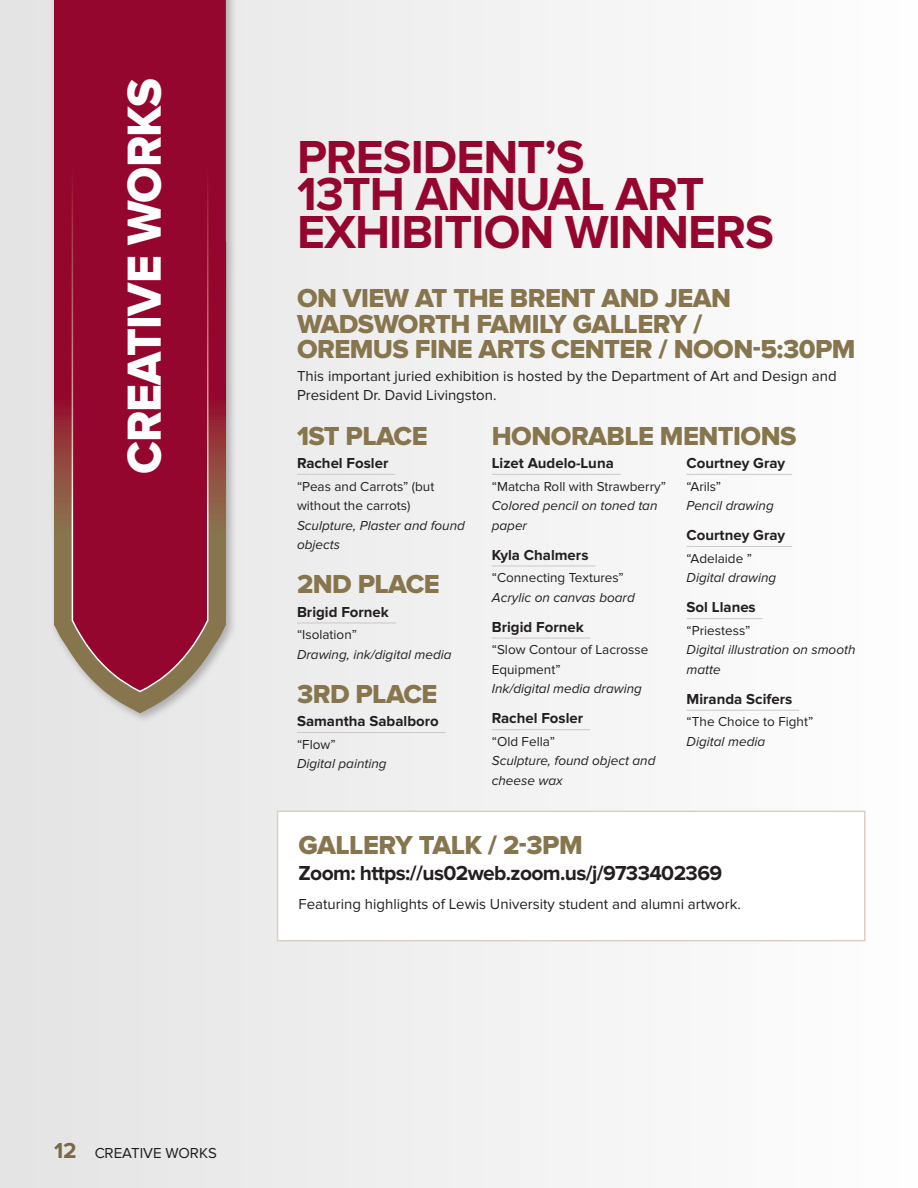
<style>
.page{position:relative;width:918px;height:1188px;background:#fff}
.page>*{position:absolute;margin:0;border:0;box-sizing:border-box;transform-origin:0 0}
.New_Header{font:49.5px "Proxima Nova Extrabld";letter-spacing:-.02em;color:#fff;scale:.96 1}
.Session{font:700 48px/37.5px "Proxima Nova";letter-spacing:-.02em;color:#95062f}
._1st_Place{font:27px/25.5px "Proxima Nova Extrabld";letter-spacing:-.02em;color:#86754d}
._1_Presentation_Name{font:700 21px "Proxima Nova";letter-spacing:-.03em;color:#231f20}
.BODY_LARGER{font:15px/19.5px "Proxima Nova";color:#231f20}
.Student{font:700 15px "Proxima Nova";color:#231f20}
.Art_Winners_-_NEW{font:italic 13.5px/19.5px "Proxima Nova";color:#231f20}
.Art_Winners_-_NEW-2{font:13.5px/19.5px "Proxima Nova";color:#231f20}
.s1{font-style:italic}
.s2{font-style:normal}
.s3{font-weight:700;font-size:22.5px;color:#86754d}
</style>
<div class="page">
<div style="left:0;top:0;width:918px;height:1188px;background:linear-gradient(to right,#e5e4e4,#fefefe)"></div>
<div style="left:49px;top:0;width:188px;height:724px;background:#231f20;opacity:.3"></div>
<svg style="left:54px;top:0;width:172px;height:713px;background:#9e4754"></svg>
<svg style="left:71px;top:0;width:138px;height:693px;background:#981538"></svg>
<hr style="left:297px;top:474px;width:98px;height:1px;background:#cac8c8">
<hr style="left:297px;top:623px;width:99px;height:1px;background:#cac8c8">
<hr style="left:297px;top:732px;width:149px;height:1px;background:#cac8c8">
<hr style="left:492px;top:474px;width:129px;height:1px;background:#cac8c8">
<hr style="left:492px;top:566px;width:103px;height:1px;background:#cac8c8">
<hr style="left:492px;top:638px;width:98px;height:1px;background:#cac8c8">
<hr style="left:492px;top:729px;width:98px;height:1px;background:#cac8c8">
<hr style="left:687px;top:474px;width:105px;height:1px;background:#cac8c8">
<hr style="left:687px;top:546px;width:105px;height:1px;background:#cac8c8">
<hr style="left:687px;top:618px;width:76px;height:1px;background:#cac8c8">
<hr style="left:687px;top:710px;width:112px;height:1px;background:#cac8c8">
<div style="left:278px;top:811px;width:587px;height:130px;background:#fff"></div>
<div style="left:277px;top:811px;width:589px;height:130px;border:2px solid #d9d0c2"></div>
<p class="New_Header" style="left:116px;top:474px;width:414px;rotate:-90deg">CREATIVE WORKS</p>
<p class="Session" style="left:297px;top:139px;width:478px">PRESIDENT’S<br>13TH ANNUAL ART<br>EXHIBITION WINNERS</p>
<p class="_1st_Place" style="left:297px;top:286px;width:560px">ON VIEW AT THE BRENT AND JEAN<br>WADSWORTH FAMILY GALLERY /<br>OREMUS FINE ARTS CENTER / NOON-5:30PM</p>
<p class="BODY_LARGER" style="left:297px;top:366px;width:541px">This important juried exhibition is hosted by the Department of Art and Design and<br>President Dr. David Livingston.</p>
<p class="_1st_Place" style="left:297px;top:424px;width:132px">1ST PLACE</p>
<p class="Student" style="left:297px;top:454px;width:93px">Rachel Fosler</p>
<p class="Art_Winners_-_NEW-2" style="left:297px;top:476px;width:169px">“Peas and Carrots” (but without the carrots)<br><span class="s1">Sculpture, Plaster and found objects</span></p>
<p class="_1st_Place" style="left:297px;top:572px;width:144px">2ND PLACE</p>
<p class="Student" style="left:297px;top:603px;width:93px">Brigid Fornek</p>
<p class="Art_Winners_-_NEW" style="left:297px;top:625px;width:156px"><span class="s2">“Isolation”<br></span>Drawing, ink/digital media</p>
<p class="_1st_Place" style="left:297px;top:682px;width:142px">3RD PLACE</p>
<p class="Student" style="left:297px;top:713px;width:143px">Samantha Sabalboro</p>
<p class="Art_Winners_-_NEW" style="left:297px;top:735px;width:91px"><span class="s2">“Flow”<br></span>Digital painting</p>
<p class="_1st_Place" style="left:492px;top:424px;width:306px">HONORABLE MENTIONS</p>
<p class="Student" style="left:492px;top:454px;width:124px">Lizet Audelo-Luna</p>
<p class="Art_Winners_-_NEW" style="left:492px;top:477px;width:176px"><span class="s2">“Matcha Roll with Strawberry”<br></span>Colored pencil on toned tan paper</p>
<p class="Student" style="left:492px;top:546px;width:98px">Kyla Chalmers</p>
<p class="Art_Winners_-_NEW-2" style="left:492px;top:568px;width:145px">“Connecting Textures”<br><span class="s1">Acrylic on canvas board</span></p>
<p class="Student" style="left:492px;top:618px;width:93px">Brigid Fornek</p>
<p class="Art_Winners_-_NEW-2" style="left:492px;top:640px;width:158px">“Slow Contour of Lacrosse<br>Equipment”<br><span class="s1">Ink/digital media drawing</span></p>
<p class="Student" style="left:492px;top:710px;width:93px">Rachel Fosler</p>
<p class="Art_Winners_-_NEW" style="left:492px;top:732px;width:165px"><span class="s2">“Old Fella”<br></span>Sculpture, found object and cheese wax</p>
<p class="Student" style="left:687px;top:454px;width:100px">Courtney Gray</p>
<p class="Art_Winners_-_NEW" style="left:687px;top:477px;width:89px"><span class="s2">“Arils”<br></span>Pencil drawing</p>
<p class="Student" style="left:687px;top:527px;width:100px">Courtney Gray</p>
<p class="Art_Winners_-_NEW" style="left:687px;top:549px;width:91px"><span class="s2">“Adelaide ”<br></span>Digital drawing</p>
<p class="Student" style="left:687px;top:599px;width:71px">Sol Llanes</p>
<p class="Art_Winners_-_NEW" style="left:687px;top:621px;width:170px"><span class="s2">“Priestess”<br></span>Digital illustration on smooth matte</p>
<p class="Student" style="left:687px;top:690px;width:107px">Miranda Scifers</p>
<p class="Art_Winners_-_NEW-2" style="left:687px;top:712px;width:128px">“The Choice to Fight”<br><span class="s1">Digital media</span></p>
<p class="_1st_Place" style="left:298px;top:833px;width:286px">GALLERY TALK / 2-3PM</p>
<p class="_1_Presentation_Name" style="left:298px;top:861px;width:425px">Zoom: https://us02web.zoom.us/j/9733402369</p>
<p class="BODY_LARGER" style="left:298px;top:895px;width:444px">Featuring highlights of Lewis University student and alumni artwork.</p>
<p class="BODY_LARGER" style="left:54px;top:1143px;width:164px"><span class="s3">12</span> CREATIVE WORKS</p>
</div>
